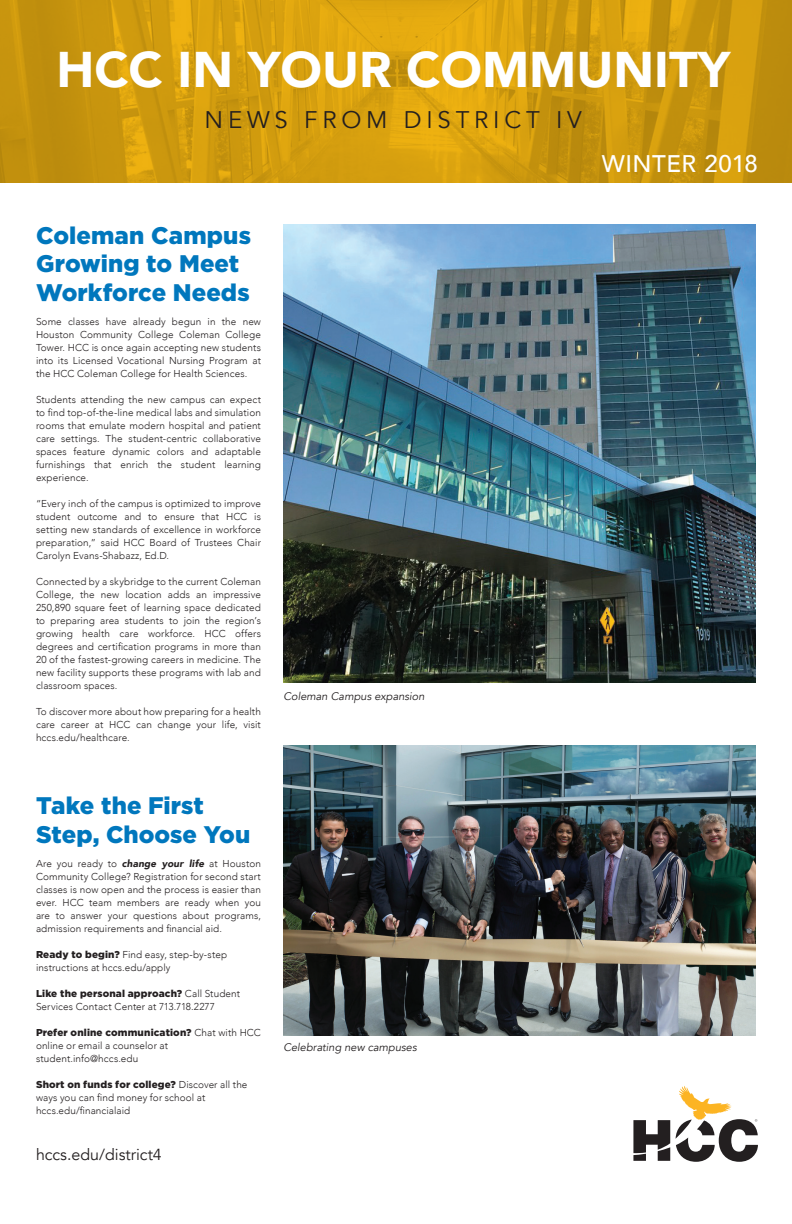
<style>
.page{position:relative;width:792px;height:1224px;background:#fff}
.page>*{position:absolute;margin:0;border:0;box-sizing:border-box;transform-origin:0 0}
.t1{font:900 50px "Avenir";color:#fff}
.t2{font:900 24px/28.8px "Gotham";color:#0077bd}
.t3{font:24px "Avenir";letter-spacing:.2em;color:#231f20}
.t4{font:500 24px "Avenir";letter-spacing:.02em;color:#fff}
.t5{font:16px "Avenir";color:#231f20}
.t6{font:italic 11px "Avenir";color:#231f20}
.t7{font:300 10px/13px "Avenir";letter-spacing:.01em;color:#231f20;text-align:justify}
.t8{font:900 10px "Gotham";letter-spacing:.015em;color:#231f20}
.s1{font-weight:900;font-style:italic}
.s2{font-family:"Gotham";font-weight:900}
.s3{font-family:"Avenir";font-weight:300}
</style>
<div class="page">
<svg style="left:0;top:0;width:792px;height:182px;background:#d19b0e"></svg>
<img style="left:284px;top:745px;width:472px;height:290px">
<img style="left:284px;top:225px;width:472px;height:457px">
<svg style="left:633px;top:1120px;width:37px;height:41px"></svg>
<svg style="left:676px;top:1086px;width:82px;height:76px"></svg>
<h1 class="t1" style="left:56px;top:27px;width:675px">HCC IN YOUR COMMUNITY</h1>
<h2 class="t3" style="left:205px;top:106px;width:379px">NEWS FROM DISTRICT IV</h2>
<h2 class="t2" style="left:36px;top:220px;width:217px">Coleman Campus<br>Growing to Meet<br>Workforce Needs</h2>
<p class="t7" style="left:36px;top:315px;width:227px">Some classes have already begun in the new Houston Community College Coleman College Tower. HCC is once again accepting new students into its Licensed Vocational Nursing Program at the HCC Coleman College for Health Sciences.</p>
<p class="t7" style="left:36px;top:393px;width:227px">Students attending the new campus can expect to find top-of-the-line medical labs and simulation rooms that emulate modern hospital and patient care settings. The student-centric collaborative spaces feature dynamic colors and adaptable furnishings that enrich the student learning experience.</p>
<p class="t7" style="left:36px;top:497px;width:227px">“Every inch of the campus is optimized to improve student outcome and to ensure that HCC is setting new standards of excellence in workforce preparation,” said HCC Board of Trustees Chair Carolyn Evans-Shabazz, Ed.D.</p>
<p class="t7" style="left:36px;top:575px;width:227px">Connected by a skybridge to the current Coleman College, the new location adds an impressive 250,890 square feet of learning space dedicated to preparing area students to join the region’s growing health care workforce. HCC offers degrees and certification programs in more than 20 of the fastest-growing careers in medicine. The new facility supports these programs with lab and classroom spaces.</p>
<p class="t7" style="left:36px;top:705px;width:227px">To discover more about how preparing for a health care career at HCC can change your life, visit hccs.edu/healthcare.</p>
<h2 class="t2" style="left:36px;top:791px;width:216px">Take the First<br>Step, Choose You</h2>
<p class="t7" style="left:36px;top:857px;width:227px">Are you ready to <span class="s1">change your life</span> at Houston Community College? Registration for second start classes is now open and the process is easier than ever. HCC team members are ready when you are to answer your questions about programs, admission requirements and financial aid.</p>
<p class="t7" style="left:36px;top:948px;width:193px"><span class="s2">Ready to begin?</span> Find easy, step-by-step instructions at hccs.edu/apply</p>
<p class="t8" style="left:36px;top:988px;width:206px">Like the personal approach? <span class="s3">Call Student</span></p>
<p class="t7" style="left:36px;top:1000px;width:181px">Services Contact Center at 713.718.2277</p>
<p class="t8" style="left:36px;top:1027px;width:226px">Prefer online communication? <span class="s3">Chat with HCC</span></p>
<p class="t7" style="left:36px;top:1039px;width:134px">online or email a counselor at student.info@hccs.edu</p>
<p class="t8" style="left:36px;top:1079px;width:213px">Short on funds for college? <span class="s3">Discover all the</span></p>
<p class="t7" style="left:36px;top:1091px;width:171px">ways you can find money for school at hccs.edu/financialaid</p>
<h3 class="t5" style="left:36px;top:1145px;width:127px">hccs.edu/district4</h3>
<p class="t6" style="left:284px;top:690px;width:143px">Coleman Campus expansion</p>
<p class="t6" style="left:284px;top:1041px;width:135px">Celebrating new campuses</p>
<h2 class="t4" style="left:602px;top:143px;width:158px">WINTER 2018</h2>
</div>
